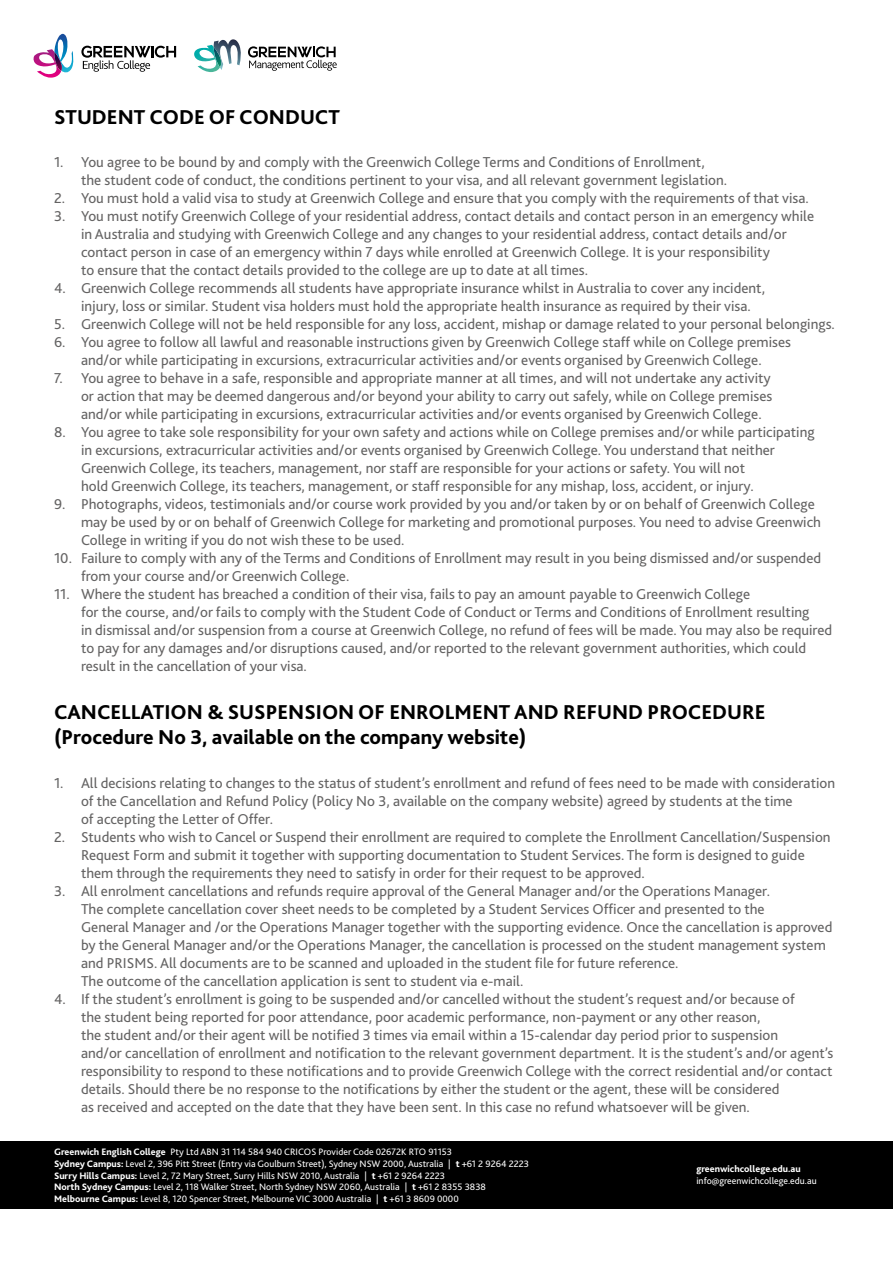
<style>
.page{position:relative;width:893px;height:1263px;background:#fff}
.page>*{position:absolute;margin:0;border:0;box-sizing:border-box;transform-origin:0 0}
.t1{font:800 21px/25.2px "Bliss 2";color:#000}
.t2{font:15px/18px "Bliss 2";color:#646363}
.t3{font:9.75px/11.7px "Bliss 2";color:#fff}
.t4{font:800 9.75px "Bliss 2";color:#fff}
.s1{font-weight:800}
</style>
<div class="page">
<div style="left:1px;top:1141px;width:892px;height:68px;background:#000"></div>
<svg style="left:33px;top:34px;width:41px;height:44px"></svg>
<svg style="left:81px;top:46px;width:95px;height:26px"></svg>
<svg style="left:248px;top:46px;width:89px;height:25px"></svg>
<svg style="left:194px;top:39px;width:47px;height:33px"></svg>
<h1 class="t1" style="left:54px;top:104px;width:287px">STUDENT CODE OF CONDUCT</h1>
<p class="t2" style="left:81px;top:153px;width:648px;text-indent:-27px">1. You agree to be bound by and comply with the Greenwich College Terms and Conditions of Enrollment, the student code of conduct, the conditions pertinent to your visa, and all relevant government legislation.</p>
<p class="t2" style="left:54px;top:189px;width:756px">2. You must hold a valid visa to study at Greenwich College and ensure that you comply with the requirements of that visa.</p>
<p class="t2" style="left:81px;top:207px;width:735px;text-indent:-27px">3. You must notify Greenwich College of your residential address, contact details and contact person in an emergency while in Australia and studying with Greenwich College and any changes to your residential address, contact details and/or contact person in case of an emergency within 7 days while enrolled at Greenwich College. It is your responsibility<br>to ensure that the contact details provided to the college are up to date at all times.</p>
<p class="t2" style="left:81px;top:279px;width:686px;text-indent:-27px">4. Greenwich College recommends all students have appropriate insurance whilst in Australia to cover any incident, injury, loss or similar. Student visa holders must hold the appropriate health insurance as required by their visa.</p>
<p class="t2" style="left:54px;top:315px;width:782px">5. Greenwich College will not be held responsible for any loss, accident, mishap or damage related to your personal belongings.</p>
<p class="t2" style="left:54px;top:333px;width:738px;text-align:center">6. You agree to follow all lawful and reasonable instructions given by Greenwich College staff while on College premises and/or while participating in excursions, extracurricular activities and/or events organised by Greenwich College.</p>
<p class="t2" style="left:81px;top:369px;width:693px;text-align:justify;text-indent:-27px">7. You agree to behave in a safe, responsible and appropriate manner at all times, and will not undertake any activity or action that may be deemed dangerous and/or beyond your ability to carry out safely, while on College premises and/or while participating in excursions, extracurricular activities and/or events organised by Greenwich College.</p>
<p class="t2" style="left:81px;top:423px;width:735px;text-indent:-27px">8. You agree to take sole responsibility for your own safety and actions while on College premises and/or while participating in excursions, extracurricular activities and/or events organised by Greenwich College. You understand that neither Greenwich College, its teachers, management, nor staff are responsible for your actions or safety. You will not<br>hold Greenwich College, its teachers, management, or staff responsible for any mishap, loss, accident, or injury.</p>
<p class="t2" style="left:81px;top:495px;width:741px;text-indent:-27px">9. Photographs, videos, testimonials and/or course work provided by you and/or taken by or on behalf of Greenwich College may be used by or on behalf of Greenwich College for marketing and promotional purposes. You need to advise Greenwich<br>College in writing if you do not wish these to be used.</p>
<p class="t2" style="left:81px;top:549px;width:742px;text-indent:-27px">10. Failure to comply with any of the Terms and Conditions of Enrollment may result in you being dismissed and/or suspended from your course and/or Greenwich College.</p>
<p class="t2" style="left:81px;top:585px;width:753px;text-indent:-27px">11. Where the student has breached a condition of their visa, fails to pay an amount payable to Greenwich College<br>for the course, and/or fails to comply with the Student Code of Conduct or Terms and Conditions of Enrollment resulting<br>in dismissal and/or suspension from a course at Greenwich College, no refund of fees will be made. You may also be required to pay for any damages and/or disruptions caused, and/or reported to the relevant government authorities, which could result in the cancellation of your visa.</p>
<h1 class="t1" style="left:54px;top:699px;width:713px">CANCELLATION &amp; SUSPENSION OF ENROLMENT AND REFUND PROCEDURE (Procedure No 3, available on the company website)</h1>
<p class="t2" style="left:81px;top:773px;width:756px;text-indent:-27px">1. All decisions relating to changes to the status of student’s enrollment and refund of fees need to be made with consideration of the Cancellation and Refund Policy (Policy No 3, available on the company website) agreed by students at the time<br>of accepting the Letter of Offer.</p>
<p class="t2" style="left:81px;top:827px;width:751px;text-indent:-27px">2. Students who wish to Cancel or Suspend their enrollment are required to complete the Enrollment Cancellation/Suspension<br>Request Form and submit it together with supporting documentation to Student Services. The form is designed to guide them through the requirements they need to satisfy in order for their request to be approved.</p>
<p class="t2" style="left:81px;top:881px;width:753px;text-indent:-27px">3. All enrolment cancellations and refunds require approval of the General Manager and/or the Operations Manager.<br>The complete cancellation cover sheet needs to be completed by a Student Services Officer and presented to the<br>General Manager and /or the Operations Manager together with the supporting evidence. Once the cancellation is approved by the General Manager and/or the Operations Manager, the cancellation is processed on the student management system and PRISMS. All documents are to be scanned and uploaded in the student file for future reference.<br>The outcome of the cancellation application is sent to student via e-mail.</p>
<p class="t2" style="left:81px;top:989px;width:754px;text-indent:-27px">4. If the student’s enrollment is going to be suspended and/or cancelled without the student’s request and/or because of<br>the student being reported for poor attendance, poor academic performance, non-payment or any other reason,<br>the student and/or their agent will be notified 3 times via email within a 15-calendar day period prior to suspension<br>and/or cancellation of enrollment and notification to the relevant government department. It is the student’s and/or agent’s responsibility to respond to these notifications and to provide Greenwich College with the correct residential and/or contact details. Should there be no response to the notifications by either the student or the agent, these will be considered<br>as received and accepted on the date that they have been sent. In this case no refund whatsoever will be given.</p>
<p class="t3" style="left:54px;top:1146px;width:476px"><span class="s1">Greenwich English College</span> Pty Ltd ABN 31 114 584 940 CRICOS Provider Code 02672K RTO 91153<br><span class="s1">Sydney Campus:</span> Level 2, 396 Pitt Street (Entry via Goulburn Street), Sydney NSW 2000, Australia | <span class="s1">t</span> +61 2 9264 2223<br><span class="s1">Surry Hills Campus:</span> Level 2, 72 Mary Street, Surry Hills NSW 2010, Australia | <span class="s1">t</span> +61 2 9264 2223<br><span class="s1">North Sydney Campus:</span> Level 2, 118 Walker Street, North Sydney NSW 2060, Australia | <span class="s1">t</span> +61 2 8355 3838<br><span class="s1">Melbourne Campus:</span> Level 8, 120 Spencer Street, Melbourne VIC 3000 Australia | <span class="s1">t</span> +61 3 8609 0000</p>
<p class="t4" style="left:696px;top:1163px;width:106px">greenwichcollege.edu.au</p>
<p class="t3" style="left:696px;top:1174px;width:122px">info@greenwichcollege.edu.au</p>
</div>
